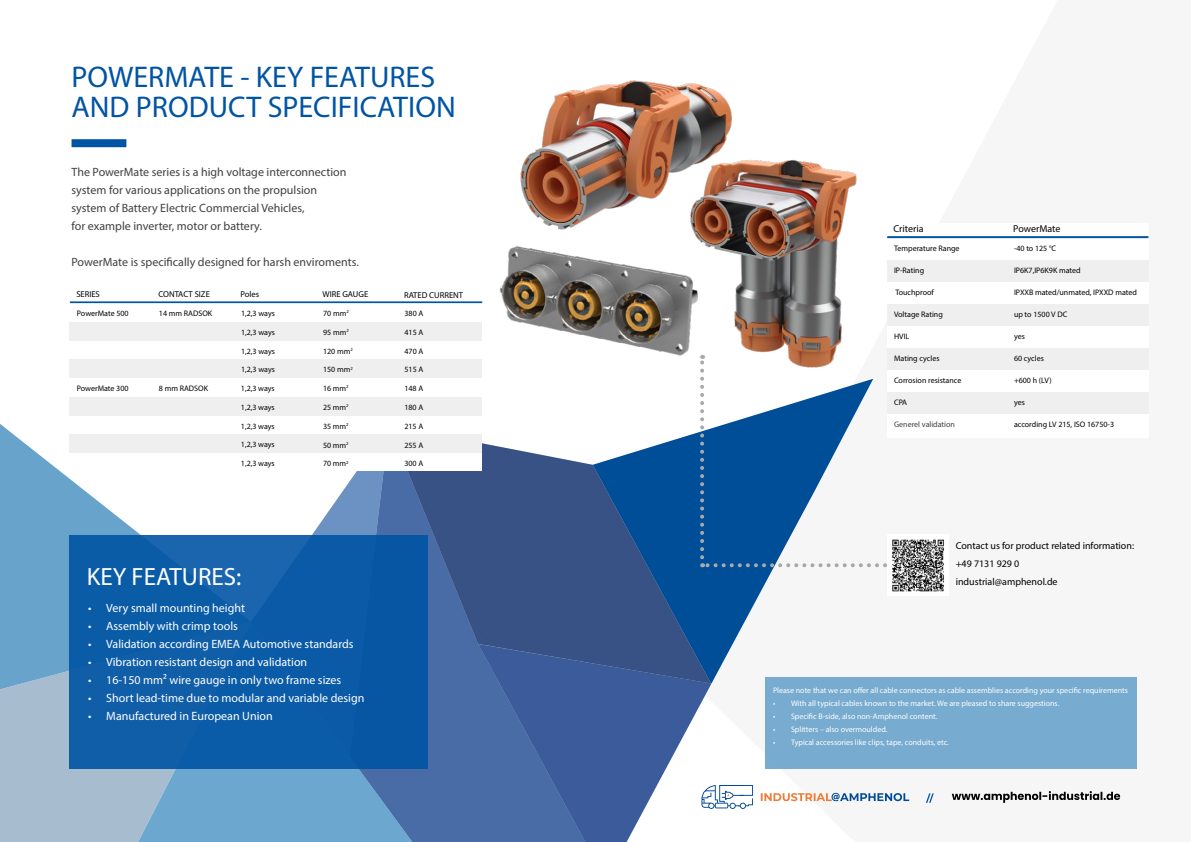
<style>
.page{position:relative;width:1191px;height:842px;background:#fff}
.page>*{position:absolute;margin:0;border:0;box-sizing:border-box;transform-origin:0 0}
.t1{font:30px/30px "Myriad Pro";color:#0054a4}
.t2{font:25px "Myriad Pro";color:#fff}
.t3{font:12px "Myriad Pro";color:#fff}
.t4{font:12px/18px "Myriad Pro";color:#414042}
.t5{font:10px/18px "Myriad Pro";color:#000}
.t6{font:8.6px "Myriad Pro";color:#000}
.t7{font:8px "Myriad Pro";color:#000}
.t8{font:8px "Myriad Pro";color:#fff}
.t9{font:8px "Myriad Pro";color:#414042}
</style>
<div class="page">
<svg style="left:926px;top:793px;width:7px;height:10px"></svg>
<svg style="left:951px;top:791px;width:169px;height:12px"></svg>
<svg style="left:711px;top:785px;width:42px;height:24px"></svg>
<svg style="left:761px;top:793px;width:148px;height:8px"></svg>
<div style="left:0;top:689px;width:138px;height:153px;background:#a8bccf"></div>
<svg style="left:0;top:424px;width:141px;height:265px;fill:#68a3cb"></svg>
<svg style="left:312px;top:481px;width:38px;height:54px"></svg>
<svg style="left:138px;top:769px;width:212px;height:73px;background:#71a8cf"></svg>
<svg style="left:711px;top:390px;width:159px;height:293px;fill:#f6f6f7"></svg>
<svg style="left:350px;top:471px;width:128px;height:371px;background:#527ab0"></svg>
<svg style="left:478px;top:683px;width:233px;height:159px;fill:#3c5b9a"></svg>
<svg style="left:389px;top:428px;width:322px;height:255px;background:#3c6096"></svg>
<div style="left:72px;top:139px;width:54px;height:8px;background:#0054a4"></div>
<div style="left:69px;top:535px;width:358px;height:234px;background:linear-gradient(to right,#1060a9,#0858a6)"></div>
<svg style="left:702px;top:563px;width:185px;height:4px"></svg>
<svg style="left:700px;top:393px;width:4px;height:164px"></svg>
<img style="left:700px;top:160px;width:174px;height:230px">
<img style="left:520px;top:80px;width:238px;height:154px">
<div style="left:887px;top:260px;width:261px;height:22px;background:#efeff0"></div>
<div style="left:887px;top:392px;width:261px;height:22px;background:#efeff0"></div>
<div style="left:887px;top:348px;width:261px;height:22px;background:#efeff0"></div>
<div style="left:887px;top:304px;width:261px;height:22px;background:#efeff0"></div>
<hr style="left:887px;top:236px;width:261px;height:2px;background:#0056a3">
<img style="left:461px;top:234px;width:258px;height:144px">
<div style="left:69px;top:452px;width:413px;height:19px;background:#fff"></div>
<div style="left:70px;top:416px;width:412px;height:19px;background:#fff"></div>
<div style="left:70px;top:322px;width:412px;height:18px;background:#efeff0"></div>
<div style="left:70px;top:359px;width:412px;height:19px;background:#efeff0"></div>
<hr style="left:70px;top:301px;width:412px;height:2px;background:#0056a3">
<div style="left:69px;top:397px;width:413px;height:19px;background:#efeff0"></div>
<div style="left:69px;top:434px;width:413px;height:19px;background:#efeff0"></div>
<img style="left:892px;top:539px;width:52px;height:53px">
<div style="left:765px;top:677px;width:372px;height:91px;background:#77abcf"></div>
<h1 class="t1" style="left:72px;top:61px;width:386px">POWERMATE - KEY FEATURES<br>AND PRODUCT SPECIFICATION</h1>
<h3 class="t4" style="left:72px;top:162px;width:276px">The PowerMate series is a high voltage interconnection system for various applications on the propulsion system of Battery Electric Commercial Vehicles,<br>for example inverter, motor or battery.</h3>
<h3 class="t4" style="left:72px;top:252px;width:289px">PowerMate is specifically designed for harsh enviroments.</h3>
<p class="t6" style="left:76px;top:289px;width:25px">SERIES</p>
<p class="t6" style="left:158px;top:289px;width:53px">CONTACT SIZE</p>
<p class="t6" style="left:240px;top:289px;width:20px">Poles</p>
<p class="t6" style="left:322px;top:289px;width:47px">WIRE GAUGE</p>
<p class="t6" style="left:404px;top:289px;width:61px">RATED CURRENT</p>
<p class="t7" style="left:77px;top:308px;width:53px">PowerMate 500</p>
<p class="t7" style="left:241px;top:308px;width:35px">1,2,3 ways</p>
<p class="t7" style="left:241px;top:327px;width:35px">1,2,3 ways</p>
<p class="t7" style="left:241px;top:346px;width:35px">1,2,3 ways</p>
<p class="t7" style="left:241px;top:365px;width:35px">1,2,3 ways</p>
<p class="t7" style="left:159px;top:308px;width:55px">14 mm RADSOK</p>
<p class="t7" style="left:323px;top:308px;width:27px">70 mm<sup>2</sup></p>
<p class="t7" style="left:323px;top:327px;width:27px">95 mm<sup>2</sup></p>
<p class="t7" style="left:323px;top:346px;width:31px">120 mm<sup>2</sup></p>
<p class="t7" style="left:323px;top:365px;width:31px">150 mm<sup>2</sup></p>
<p class="t7" style="left:404px;top:308px;width:20px">380 A</p>
<p class="t7" style="left:404px;top:327px;width:20px">415 A</p>
<p class="t7" style="left:404px;top:346px;width:20px">470 A</p>
<p class="t7" style="left:404px;top:365px;width:20px">515 A</p>
<p class="t7" style="left:77px;top:383px;width:53px">PowerMate 300</p>
<p class="t7" style="left:159px;top:383px;width:51px">8 mm RADSOK</p>
<p class="t7" style="left:323px;top:383px;width:27px">16 mm<sup>2</sup></p>
<p class="t7" style="left:323px;top:402px;width:27px">25 mm<sup>2</sup></p>
<p class="t7" style="left:323px;top:421px;width:27px">35 mm<sup>2</sup></p>
<p class="t7" style="left:323px;top:440px;width:27px">50 mm<sup>2</sup></p>
<p class="t7" style="left:323px;top:459px;width:27px">70 mm<sup>2</sup></p>
<p class="t7" style="left:241px;top:383px;width:35px">1,2,3 ways</p>
<p class="t7" style="left:241px;top:402px;width:35px">1,2,3 ways</p>
<p class="t7" style="left:241px;top:421px;width:35px">1,2,3 ways</p>
<p class="t7" style="left:241px;top:440px;width:35px">1,2,3 ways</p>
<p class="t7" style="left:241px;top:459px;width:35px">1,2,3 ways</p>
<h2 class="t2" style="left:87px;top:561px;width:156px">KEY FEATURES:</h2>
<h3 class="t3" style="left:88px;top:600px;width:158px">• Very small mounting height</h3>
<h3 class="t3" style="left:88px;top:618px;width:151px">• Assembly with crimp tools</h3>
<h3 class="t3" style="left:88px;top:636px;width:267px">• Validation according EMEA Automotive standards</h3>
<h3 class="t3" style="left:88px;top:654px;width:220px">• Vibration resistant design and validation</h3>
<h3 class="t3" style="left:88px;top:672px;width:254px">• 16-150 mm² wire gauge in only two frame sizes</h3>
<h3 class="t3" style="left:88px;top:690px;width:278px">• Short lead-time due to modular and variable design</h3>
<h3 class="t3" style="left:88px;top:708px;width:186px">• Manufactured in European Union</h3>
<p class="t7" style="left:404px;top:383px;width:20px">148 A</p>
<p class="t7" style="left:404px;top:402px;width:20px">180 A</p>
<p class="t7" style="left:404px;top:421px;width:20px">215 A</p>
<p class="t7" style="left:404px;top:440px;width:20px">255 A</p>
<p class="t7" style="left:404px;top:459px;width:20px">300 A</p>
<p class="t5" style="left:893px;top:219px;width:32px">Criteria</p>
<p class="t5" style="left:1013px;top:219px;width:49px">PowerMate</p>
<p class="t7" style="left:894px;top:243px;width:67px">Temperature Range</p>
<p class="t7" style="left:894px;top:265px;width:32px">IP-Rating</p>
<p class="t7" style="left:895px;top:287px;width:40px">Touchproof</p>
<p class="t7" style="left:894px;top:309px;width:50px">Voltage Rating</p>
<p class="t7" style="left:894px;top:331px;width:17px">HVIL</p>
<p class="t7" style="left:894px;top:353px;width:47px">Mating cycles</p>
<p class="t7" style="left:894px;top:375px;width:69px">Corrosion resistance</p>
<p class="t7" style="left:894px;top:397px;width:15px">CPA</p>
<p class="t9" style="left:894px;top:419px;width:62px">Generel validation</p>
<p class="t7" style="left:1014px;top:243px;width:44px">-40 to 125 °C</p>
<p class="t7" style="left:1014px;top:265px;width:68px">IP6K7,IP6K9K mated</p>
<p class="t7" style="left:1014px;top:287px;width:124px">IPXXB mated/unmated, IPXXD mated</p>
<p class="t7" style="left:1014px;top:309px;width:55px">up to 1500 V DC</p>
<p class="t7" style="left:1014px;top:331px;width:12px">yes</p>
<p class="t7" style="left:1014px;top:353px;width:31px">60 cycles</p>
<p class="t7" style="left:1014px;top:375px;width:39px">+600 h (LV)</p>
<p class="t7" style="left:1014px;top:397px;width:12px">yes</p>
<p class="t7" style="left:1014px;top:419px;width:102px">according LV 215, ISO 16750-3</p>
<p class="t5" style="left:955px;top:537px;width:180px">Contact us for product related information: +49 7131 929 0<br>industrial@amphenol.de</p>
<p class="t8" style="left:773px;top:685px;width:356px">Please note that we can offer all cable connectors as cable assemblies according your specific requirements</p>
<p class="t8" style="left:773px;top:698px;width:288px">• With all typical cables known to the market. We are pleased to share suggestions.</p>
<p class="t8" style="left:773px;top:711px;width:166px">• Specific B-side, also non-Amphenol content.</p>
<p class="t8" style="left:773px;top:724px;width:116px">• Splitters – also overmoulded.</p>
<p class="t8" style="left:773px;top:737px;width:177px">• Typical accessories like clips, tape, conduits, etc.</p>
</div>
